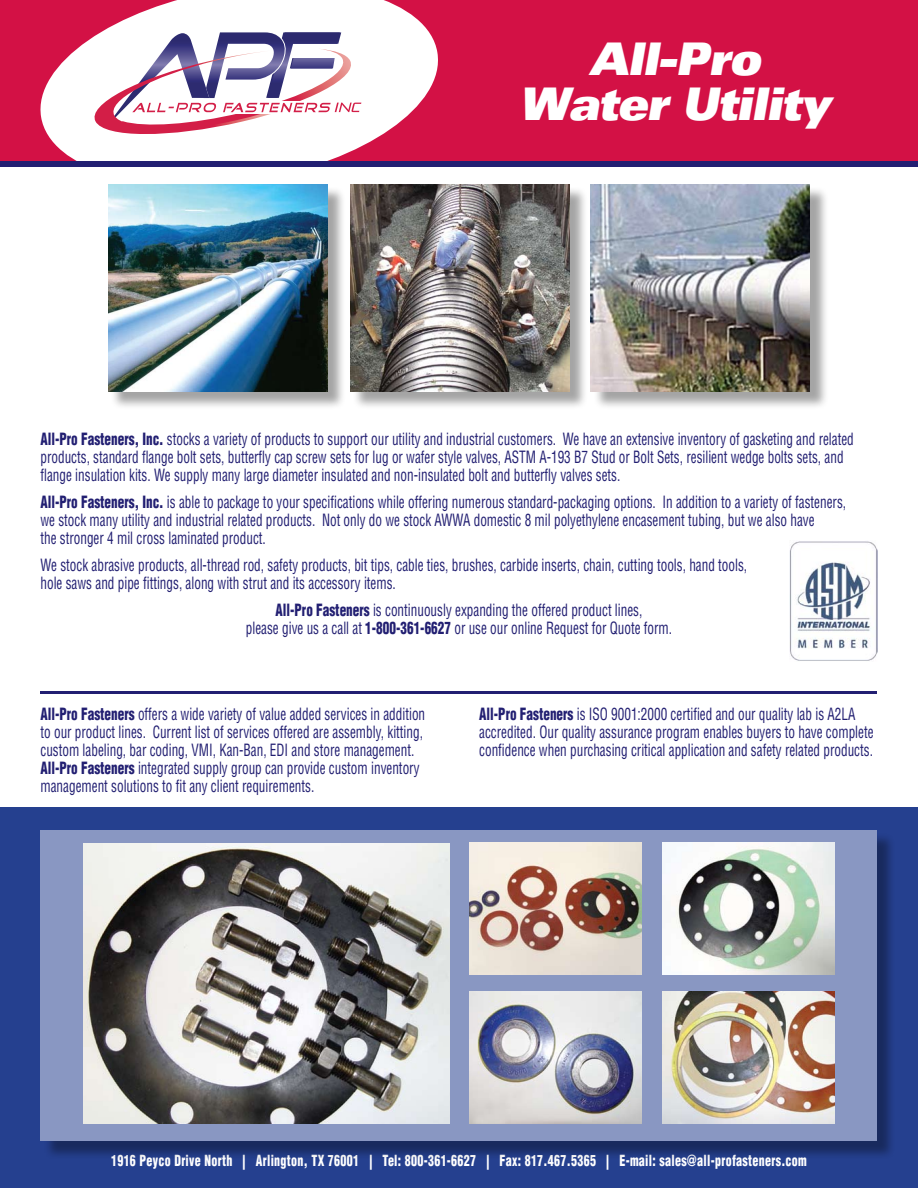
<style>
.page{position:relative;width:918px;height:1188px;background:#fff}
.page>*{position:absolute;margin:0;border:0;box-sizing:border-box;transform-origin:0 0}
.t1{font:italic 900 expanded 45px/45px "Univers";letter-spacing:-.025em;color:#fff;text-align:center;scale:.8 1}
.t2{font:condensed 16.5px/18px "Helvetica";color:#221f72;scale:.8 1}
.t3{font:900 condensed 15px "Helvetica";letter-spacing:.025em;color:#fff;scale:.8 1}
.s1{font-weight:900}
</style>
<div class="page">
<div style="left:0;top:0;width:918px;height:161px;background:#d31145"></div>
<svg style="left:40px;top:0;width:398px;height:186px;fill:#fff"></svg>
<div style="left:0;top:161px;width:918px;height:6px;background:#221f72"></div>
<svg style="left:87px;top:31px;width:278px;height:107px;background:#d7c3d3"></svg>
<div style="left:0;top:808px;width:918px;height:380px;background:#25408f"></div>
<hr style="left:40px;top:691px;width:838px;height:2px;background:#221f72">
<div style="left:43px;top:833px;width:853px;height:327px;background:#000;opacity:.75"></div>
<div style="left:40px;top:830px;width:838px;height:311px;background:#8997c2"></div>
<img style="left:84px;top:843px;width:366px;height:281px">
<img style="left:469px;top:992px;width:173px;height:131px">
<img style="left:662px;top:992px;width:173px;height:131px">
<img style="left:469px;top:843px;width:173px;height:132px">
<img style="left:662px;top:843px;width:173px;height:132px">
<img style="left:790px;top:541px;width:88px;height:120px">
<div style="left:110px;top:186px;width:236px;height:224px;background:#000;opacity:.36"></div>
<img style="left:108px;top:184px;width:219px;height:208px">
<div style="left:352px;top:186px;width:236px;height:224px;background:#000;opacity:.36"></div>
<img style="left:350px;top:184px;width:219px;height:208px">
<div style="left:593px;top:186px;width:236px;height:224px;background:#000;opacity:.36"></div>
<img style="left:591px;top:184px;width:219px;height:208px">
<h1 class="t1" style="left:519px;top:36px;width:392px">All-Pro<br>Water Utility</h1>
<p class="t2" style="left:40px;top:430px;width:1018px"><span class="s1">All-Pro Fasteners, Inc.</span> stocks a variety of products to support our utility and industrial customers. We have an extensive inventory of gasketing and related products, standard flange bolt sets, butterfly cap screw sets for lug or wafer style valves, ASTM A-193 B7 Stud or Bolt Sets, resilient wedge bolts sets, and flange insulation kits. We supply many large diameter insulated and non-insulated bolt and butterfly valves sets.</p>
<p class="t2" style="left:40px;top:493px;width:1009px"><span class="s1">All-Pro Fasteners, Inc.</span> is able to package to your specifications while offering numerous standard-packaging options. In addition to a variety of fasteners, we stock many utility and industrial related products. Not only do we stock AWWA domestic 8 mil polyethylene encasement tubing, but we also have<br>the stronger 4 mil cross laminated product.</p>
<p class="t2" style="left:40px;top:556px;width:885px">We stock abrasive products, all-thread rod, safety products, bit tips, cable ties, brushes, carbide inserts, chain, cutting tools, hand tools, hole saws and pipe fittings, along with strut and its accessory items.</p>
<p class="t2" style="left:246px;top:601px;width:534px;text-align:center"><span class="s1">All-Pro Fasteners</span> is continuously expanding the offered product lines,<br>please give us a call at <span class="s1">1-800-361-6627</span> or use our online Request for Quote form.</p>
<p class="t2" style="left:40px;top:705px;width:482px"><span class="s1">All-Pro Fasteners</span> offers a wide variety of value added services in addition to our product lines. Current list of services offered are assembly, kitting, custom labeling, bar coding, VMI, Kan-Ban, EDI and store management.<br><span class="s1">All-Pro Fasteners</span> integrated supply group can provide custom inventory management solutions to fit any client requirements.</p>
<p class="t2" style="left:479px;top:705px;width:494px"><span class="s1">All-Pro Fasteners</span> is ISO 9001:2000 certified and our quality lab is A2LA accredited. Our quality assurance program enables buyers to have complete confidence when purchasing critical application and safety related products.</p>
<p class="t3" style="left:111px;top:1151px;width:871px">1916 Peyco Drive North | Arlington, TX 76001 | Tel: 800-361-6627 | Fax: 817.467.5365 | E-mail: sales@all-profasteners.com</p>
</div>
